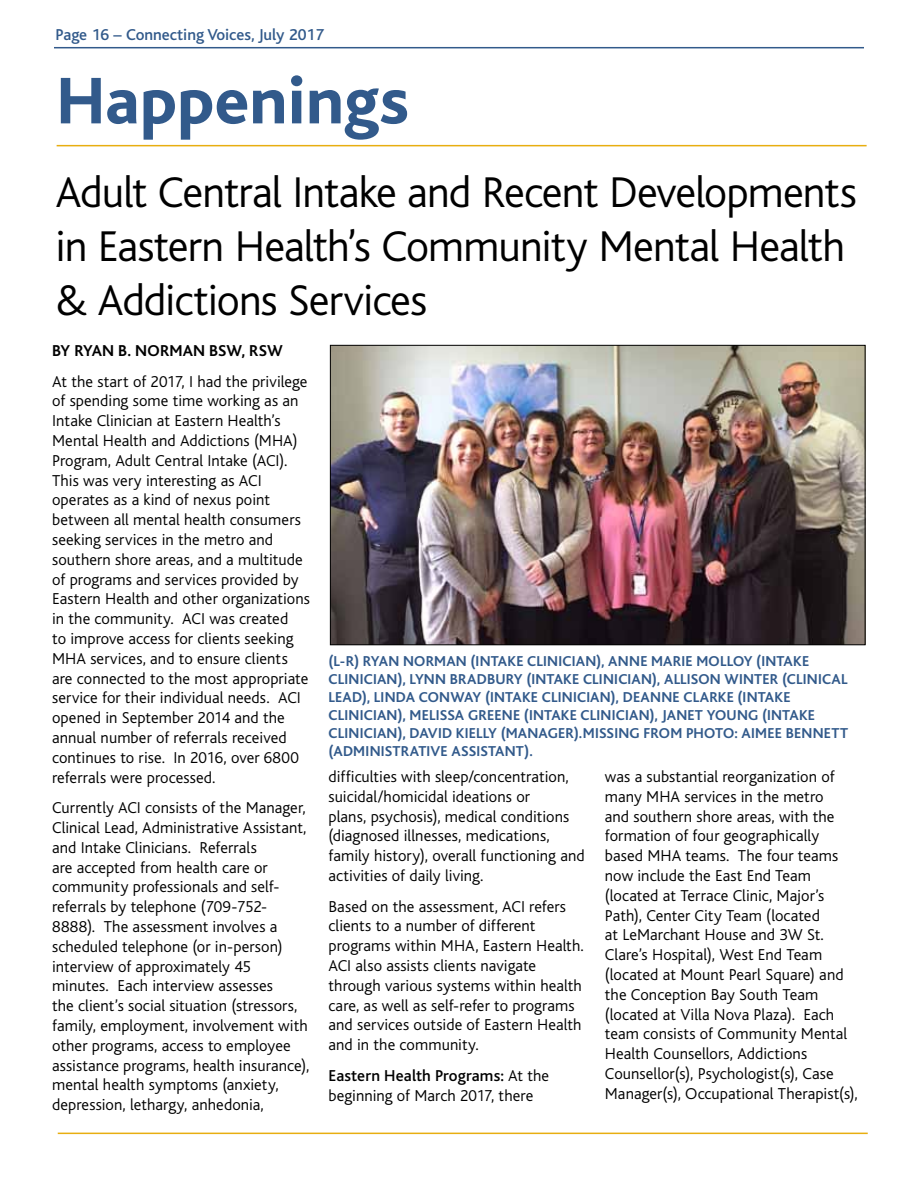
<style>
.page{position:relative;width:918px;height:1188px;background:#fff}
.page>*{position:absolute;margin:0;border:0;box-sizing:border-box;transform-origin:0 0}
.t1{font:800 69px "Bliss";color:#325a8b}
.t2{font:300 45px/54px "Bliss";letter-spacing:-.02em;color:#000}
.t3{font:300 16.5px/19.8px "Bliss";letter-spacing:.005em;color:#000}
.t4{font:500 16.5px "Bliss";color:#325a8b}
.t5{font:700 16.5px "Bliss";letter-spacing:.005em;color:#000}
.t6{font:700 15px/18px "Bliss";letter-spacing:.01em;color:#325a8b}
.s1{font-weight:500}
</style>
<div class="page">
<hr style="left:54px;top:47px;width:810px;height:1px;background:#325a8b">
<hr style="left:57px;top:145px;width:810px;height:1px;background:#e8ae10">
<img style="left:332px;top:347px;width:531px;height:296px">
<div style="left:330px;top:345px;width:535px;height:300px;border:1px solid #000"></div>
<hr style="left:58px;top:1133px;width:810px;height:1px;background:#e8ae10">
<p class="t4" style="left:56px;top:26px;width:270px">Page 16 – Connecting Voices, July 2017</p>
<h1 class="t1" style="left:57px;top:65px;width:354px">Happenings</h1>
<h2 class="t2" style="left:56px;top:166px;width:803px">Adult Central Intake and Recent Developments in Eastern Health’s Community Mental Health &amp; Addictions Services</h2>
<p class="t5" style="left:52px;top:342px;width:232px">BY RYAN B. NORMAN BSW, RSW</p>
<p class="t3" style="left:52px;top:372px;width:259px">At the start of 2017, I had the privilege of spending some time working as an Intake Clinician at Eastern Health’s Mental Health and Addictions (MHA)<br>Program, Adult Central Intake (ACI).<br>This was very interesting as ACI operates as a kind of nexus point between all mental health consumers seeking services in the metro and southern shore areas, and a multitude of programs and services provided by Eastern Health and other organizations in the community. ACI was created<br>to improve access for clients seeking MHA services, and to ensure clients are connected to the most appropriate service for their individual needs. ACI opened in September 2014 and the annual number of referrals received continues to rise. In 2016, over 6800 referrals were processed.</p>
<p class="t3" style="left:52px;top:798px;width:259px">Currently ACI consists of the Manager, Clinical Lead, Administrative Assistant, and Intake Clinicians. Referrals<br>are accepted from health care or community professionals and self&shy;referrals by telephone (709-752- 8888). The assessment involves a scheduled telephone (or in-person) interview of approximately 45 minutes. Each interview assesses<br>the client’s social situation (stressors, family, employment, involvement with other programs, access to employee assistance programs, health insurance), mental health symptoms (anxiety, depression, lethargy, anhedonia,</p>
<p class="t6" style="left:328px;top:653px;width:521px">(L-R) RYAN NORMAN (INTAKE CLINICIAN), ANNE MARIE MOLLOY (INTAKE CLINICIAN), LYNN BRADBURY (INTAKE CLINICIAN), ALLISON WINTER (CLINICAL LEAD), LINDA CONWAY (INTAKE CLINICIAN), DEANNE CLARKE (INTAKE CLINICIAN), MELISSA GREENE (INTAKE CLINICIAN), JANET YOUNG (INTAKE CLINICIAN), DAVID KIELLY (MANAGER).MISSING FROM PHOTO: AIMEE BENNETT (ADMINISTRATIVE ASSISTANT).</p>
<p class="t3" style="left:328px;top:767px;width:258px">difficulties with sleep/concentration, suicidal/homicidal ideations or<br>plans, psychosis), medical conditions (diagnosed illnesses, medications, family history), overall functioning and activities of daily living.</p>
<p class="t3" style="left:328px;top:897px;width:257px">Based on the assessment, ACI refers clients to a number of different programs within MHA, Eastern Health.<br>ACI also assists clients navigate through various systems within health care, as well as self-refer to programs and services outside of Eastern Health and in the community.</p>
<p class="t3" style="left:328px;top:1066px;width:222px"><span class="s1">Eastern Health Programs:</span> At the beginning of March 2017, there</p>
<p class="t3" style="left:605px;top:767px;width:254px">was a substantial reorganization of many MHA services in the metro<br>and southern shore areas, with the formation of four geographically based MHA teams. The four teams now include the East End Team (located at Terrace Clinic, Major’s Path), Center City Team (located<br>at LeMarchant House and 3W St.<br>Clare’s Hospital), West End Team (located at Mount Pearl Square) and the Conception Bay South Team (located at Villa Nova Plaza). Each team consists of Community Mental Health Counsellors, Addictions Counsellor(s), Psychologist(s), Case Manager(s), Occupational Therapist(s),</p>
</div>
